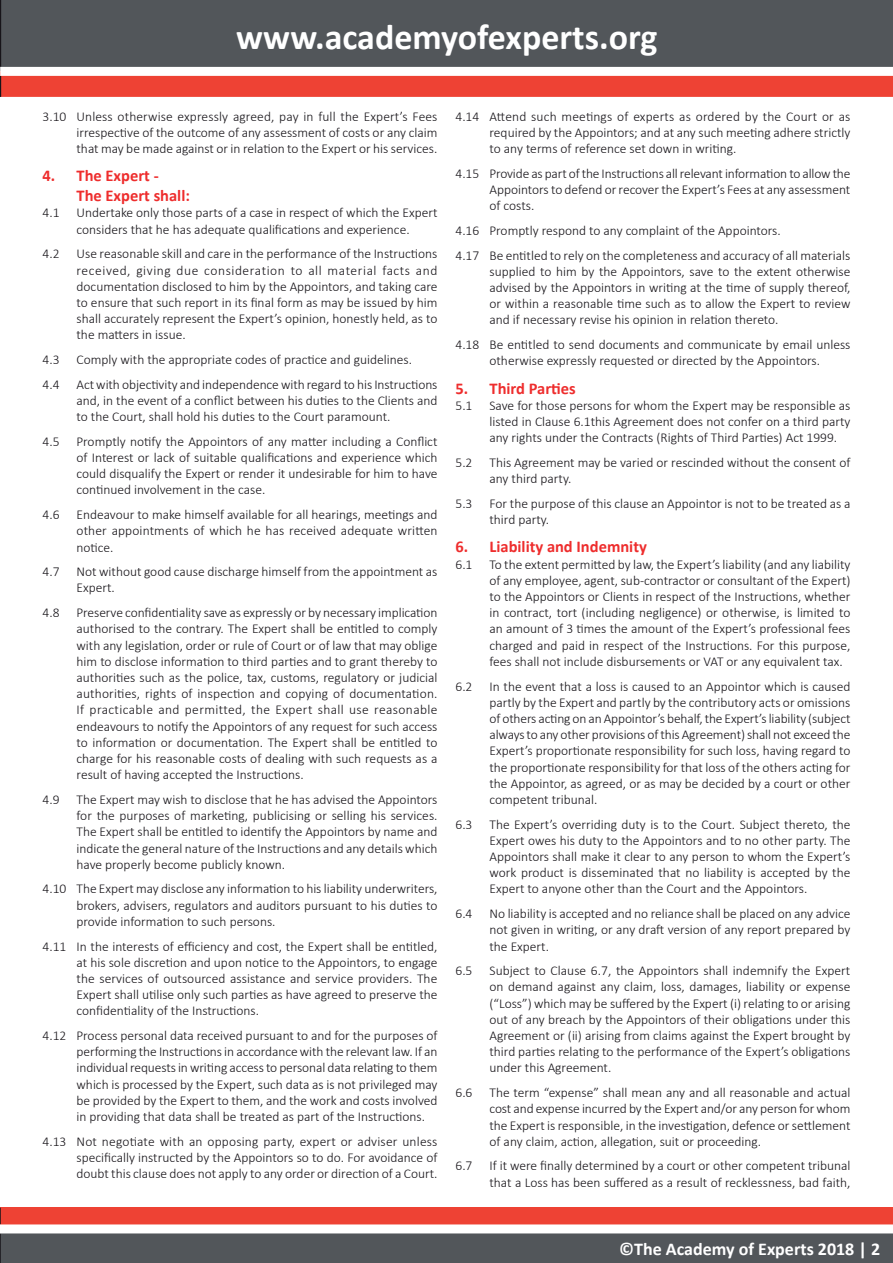
<style>
.page{position:relative;width:893px;height:1263px;background:#fff}
.page>*{position:absolute;margin:0;border:0;box-sizing:border-box;transform-origin:0 0}
.t1{font:700 36px "Calibri";color:#fff}
.t2{font:700 18px "Calibri";color:#fff}
.Section_Header{font:700 16.5px/19.8px "Calibri";color:#ee2d2d}
.norm2{font:300 13.5px/16.2px "Calibri";color:#171419;text-align:justify}
</style>
<div class="page">
<div style="left:1px;top:0;width:892px;height:67px;background:#52565a"></div>
<hr style="left:0;top:0;width:1px;height:67px;background:#171419">
<div style="left:0;top:76px;width:893px;height:21px;background:#ee4234"></div>
<div style="left:0;top:1208px;width:893px;height:21px;background:#ee4234"></div>
<div style="left:0;top:1229px;width:893px;height:34px;background:#52565a"></div>
<hr style="left:0;top:1233px;width:1px;height:30px;background:#171419">
<svg style="left:0;top:1208px;width:1px;height:16px"></svg>
<div style="left:0;top:1224px;width:893px;height:9px;background:#fff"></div>
<h1 class="t1" style="left:236px;top:12px;width:423px">www.academyofexperts.org</h1>
<p class="norm2" style="left:77px;top:108px;width:362px;text-indent:-34px">3.10 Unless otherwise expressly agreed, pay in full the Expert’s Fees irrespective of the outcome of any assessment of costs or any claim that may be made against or in relation to the Expert or his services.</p>
<p class="Section_Header" style="left:77px;top:166px;width:115px;text-indent:-34px">4. The Expert -<br>The Expert shall:</p>
<p class="norm2" style="left:43px;top:205px;width:18px">4.1</p>
<p class="norm2" style="left:77px;top:205px;width:362px">Undertake only those parts of a case in respect of which the Expert considers that he has adequate qualifications and experience.</p>
<p class="norm2" style="left:43px;top:246px;width:18px">4.2</p>
<p class="norm2" style="left:77px;top:246px;width:362px">Use reasonable skill and care in the performance of the Instructions received, giving due consideration to all material facts and documentation disclosed to him by the Appointors, and taking care to ensure that such report in its final form as may be issued by him shall accurately represent the Expert’s opinion, honestly held, as to the matters in issue.</p>
<p class="norm2" style="left:43px;top:351px;width:18px">4.3</p>
<p class="norm2" style="left:77px;top:351px;width:337px">Comply with the appropriate codes of practice and guidelines.</p>
<p class="norm2" style="left:43px;top:376px;width:18px">4.4</p>
<p class="norm2" style="left:77px;top:376px;width:362px">Act with objectivity and independence with regard to his Instructions and, in the event of a conflict between his duties to the Clients and to the Court, shall hold his duties to the Court paramount.</p>
<p class="norm2" style="left:43px;top:433px;width:18px">4.5</p>
<p class="norm2" style="left:77px;top:433px;width:362px">Promptly notify the Appointors of any matter including a Conflict of Interest or lack of suitable qualifications and experience which could disqualify the Expert or render it undesirable for him to have continued involvement in the case.</p>
<p class="norm2" style="left:43px;top:506px;width:18px">4.6</p>
<p class="norm2" style="left:77px;top:506px;width:362px">Endeavour to make himself available for all hearings, meetings and other appointments of which he has received adequate written notice.</p>
<p class="norm2" style="left:43px;top:563px;width:18px">4.7</p>
<p class="norm2" style="left:77px;top:563px;width:362px">Not without good cause discharge himself from the appointment as<br>Expert.</p>
<p class="norm2" style="left:43px;top:604px;width:18px">4.8</p>
<p class="norm2" style="left:77px;top:604px;width:362px">Preserve confidentiality save as expressly or by necessary implication authorised to the contrary. The Expert shall be entitled to comply with any legislation, order or rule of Court or of law that may oblige him to disclose information to third parties and to grant thereby to authorities such as the police, tax, customs, regulatory or judicial authorities, rights of inspection and copying of documentation.<br>If practicable and permitted, the Expert shall use reasonable endeavours to notify the Appointors of any request for such access to information or documentation. The Expert shall be entitled to charge for his reasonable costs of dealing with such requests as a result of having accepted the Instructions.</p>
<p class="norm2" style="left:43px;top:791px;width:18px">4.9</p>
<p class="norm2" style="left:77px;top:791px;width:363px">The Expert may wish to disclose that he has advised the Appointors for the purposes of marketing, publicising or selling his services.<br>The Expert shall be entitled to identify the Appointors by name and indicate the general nature of the Instructions and any details which have properly become publicly known.</p>
<p class="norm2" style="left:77px;top:881px;width:363px;text-indent:-34px">4.10 The Expert may disclose any information to his liability underwriters, brokers, advisers, regulators and auditors pursuant to his duties to provide information to such persons.</p>
<p class="norm2" style="left:77px;top:938px;width:362px;text-indent:-34px">4.11 In the interests of efficiency and cost, the Expert shall be entitled, at his sole discretion and upon notice to the Appointors, to engage the services of outsourced assistance and service providers. The Expert shall utilise only such parties as have agreed to preserve the confidentiality of the Instructions.</p>
<p class="norm2" style="left:77px;top:1027px;width:363px;text-indent:-34px">4.12 Process personal data received pursuant to and for the purposes of performing the Instructions in accordance with the relevant law. If an individual requests in writing access to personal data relating to them which is processed by the Expert, such data as is not privileged may be provided by the Expert to them, and the work and costs involved in providing that data shall be treated as part of the Instructions.</p>
<p class="norm2" style="left:77px;top:1133px;width:362px;text-indent:-34px">4.13 Not negotiate with an opposing party, expert or adviser unless specifically instructed by the Appointors so to do. For avoidance of doubt this clause does not apply to any order or direction of a Court.</p>
<p class="norm2" style="left:489px;top:108px;width:362px;text-indent:-34px">4.14 Attend such meetings of experts as ordered by the Court or as required by the Appointors; and at any such meeting adhere strictly to any terms of reference set down in writing.</p>
<p class="norm2" style="left:489px;top:165px;width:362px;text-indent:-34px">4.15 Provide as part of the Instructions all relevant information to allow the Appointors to defend or recover the Expert’s Fees at any assessment of costs.</p>
<p class="norm2" style="left:455px;top:222px;width:327px">4.16 Promptly respond to any complaint of the Appointors.</p>
<p class="norm2" style="left:489px;top:247px;width:362px;text-indent:-34px">4.17 Be entitled to rely on the completeness and accuracy of all materials supplied to him by the Appointors, save to the extent otherwise advised by the Appointors in writing at the time of supply thereof, or within a reasonable time such as to allow the Expert to review and if necessary revise his opinion in relation thereto.</p>
<p class="norm2" style="left:455px;top:336px;width:396px;text-align:center">4.18 Be entitled to send documents and communicate by email unless otherwise expressly requested or directed by the Appointors.</p>
<p class="Section_Header" style="left:455px;top:378px;width:122px">5. Third Parties</p>
<p class="norm2" style="left:455px;top:397px;width:18px">5.1</p>
<p class="norm2" style="left:489px;top:397px;width:362px">Save for those persons for whom the Expert may be responsible as listed in Clause 6.1this Agreement does not confer on a third party any rights under the Contracts (Rights of Third Parties) Act 1999.</p>
<p class="norm2" style="left:455px;top:454px;width:18px">5.2</p>
<p class="norm2" style="left:489px;top:454px;width:362px">This Agreement may be varied or rescinded without the consent of any third party.</p>
<p class="norm2" style="left:455px;top:495px;width:18px">5.3</p>
<p class="norm2" style="left:489px;top:495px;width:362px">For the purpose of this clause an Appointor is not to be treated as a third party.</p>
<p class="Section_Header" style="left:455px;top:537px;width:193px">6. Liability and Indemnity</p>
<p class="norm2" style="left:455px;top:556px;width:18px">6.1</p>
<p class="norm2" style="left:489px;top:556px;width:362px">To the extent permitted by law, the Expert’s liability (and any liability of any employee, agent, sub-contractor or consultant of the Expert) to the Appointors or Clients in respect of the Instructions, whether in contract, tort (including negligence) or otherwise, is limited to an amount of 3 times the amount of the Expert’s professional fees charged and paid in respect of the Instructions. For this purpose, fees shall not include disbursements or VAT or any equivalent tax.</p>
<p class="norm2" style="left:455px;top:678px;width:18px">6.2</p>
<p class="norm2" style="left:489px;top:678px;width:362px">In the event that a loss is caused to an Appointor which is caused partly by the Expert and partly by the contributory acts or omissions of others acting on an Appointor’s behalf, the Expert’s liability (subject always to any other provisions of this Agreement) shall not exceed the Expert’s proportionate responsibility for such loss, having regard to the proportionate responsibility for that loss of the others acting for the Appointor, as agreed, or as may be decided by a court or other competent tribunal.</p>
<p class="norm2" style="left:455px;top:816px;width:18px">6.3</p>
<p class="norm2" style="left:489px;top:816px;width:362px">The Expert’s overriding duty is to the Court. Subject thereto, the Expert owes his duty to the Appointors and to no other party. The Appointors shall make it clear to any person to whom the Expert’s work product is disseminated that no liability is accepted by the Expert to anyone other than the Court and the Appointors.</p>
<p class="norm2" style="left:455px;top:905px;width:18px">6.4</p>
<p class="norm2" style="left:489px;top:905px;width:362px">No liability is accepted and no reliance shall be placed on any advice not given in writing, or any draft version of any report prepared by the Expert.</p>
<p class="norm2" style="left:455px;top:962px;width:18px">6.5</p>
<p class="norm2" style="left:489px;top:962px;width:363px">Subject to Clause 6.7, the Appointors shall indemnify the Expert on demand against any claim, loss, damages, liability or expense (“Loss”) which may be suffered by the Expert (i) relating to or arising out of any breach by the Appointors of their obligations under this Agreement or (ii) arising from claims against the Expert brought by third parties relating to the performance of the Expert’s obligations under this Agreement.</p>
<p class="norm2" style="left:455px;top:1084px;width:18px">6.6</p>
<p class="norm2" style="left:489px;top:1084px;width:362px">The term “expense” shall mean any and all reasonable and actual cost and expense incurred by the Expert and/or any person for whom the Expert is responsible, in the investigation, defence or settlement of any claim, action, allegation, suit or proceeding.</p>
<p class="norm2" style="left:455px;top:1158px;width:18px">6.7</p>
<p class="norm2" style="left:489px;top:1158px;width:362px">If it were finally determined by a court or other competent tribunal that a Loss has been suffered as a result of recklessness, bad faith,</p>
<h2 class="t2" style="left:619px;top:1236px;width:262px">©The Academy of Experts 2018 | 2</h2>
</div>
